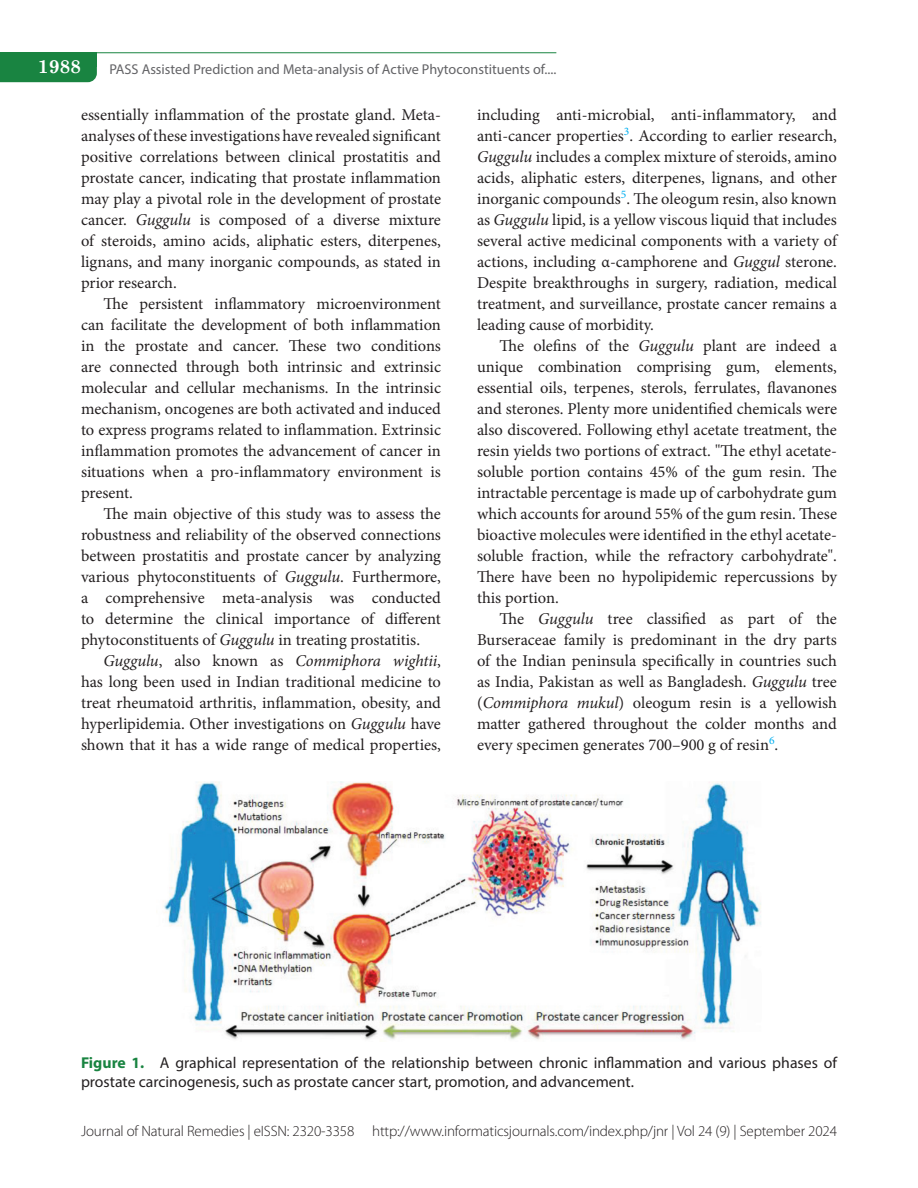
<style>
.page{position:relative;width:918px;height:1188px;background:#fff}
.page>*{position:absolute;margin:0;border:0;box-sizing:border-box;transform-origin:0 0}
.t1{font:700 18.75px "Century Schoolbook";color:#fff}
.Para_indent{font:16.5px/21px "Minion Pro";letter-spacing:-.005em;color:#231f20;text-align:justify}
.Fig_cap{font:15.75px/18.8px "Myriad Pro";color:#231f20}
.t2{font:300 15px "Myriad Pro";letter-spacing:-.01em;color:#231f20}
.t3{font:14.25px "Myriad Pro";color:#636366}
.s1{font-style:italic}
.s2{font-weight:700;color:#198441}
</style>
<div class="page">
<svg style="left:0;top:67px;width:97px;height:15px"></svg>
<div style="left:0;top:53px;width:97px;height:14px;background:#198441"></div>
<div style="left:0;top:68px;width:27px;height:14px;background:#198441"></div>
<hr style="left:0;top:52px;width:556px;height:1px;background:#198441">
<img style="left:164px;top:782px;width:597px;height:258px">
<p class="t1" style="left:38px;top:52px;width:45px">1988</p>
<p class="t3" style="left:110px;top:61px;width:448px">PASS Assisted Prediction and Meta-analysis of Active Phytoconstituents of....</p>
<p class="Para_indent" style="left:81px;top:104px;width:362px">essentially inflammation of the prostate gland. Meta&shy;analyses of these investigations have revealed significant positive correlations between clinical prostatitis and prostate cancer, indicating that prostate inflammation may play a pivotal role in the development of prostate cancer. <span class="s1">Guggulu</span> is composed of a diverse mixture of steroids, amino acids, aliphatic esters, diterpenes, lignans, and many inorganic compounds, as stated in prior research.</p>
<p class="Para_indent" style="left:81px;top:293px;width:362px;text-indent:22px">The persistent inflammatory microenvironment can facilitate the development of both inflammation in the prostate and cancer. These two conditions are connected through both intrinsic and extrinsic molecular and cellular mechanisms. In the intrinsic mechanism, oncogenes are both activated and induced to express programs related to inflammation. Extrinsic inflammation promotes the advancement of cancer in situations when a pro-inflammatory environment is present.</p>
<p class="Para_indent" style="left:81px;top:503px;width:362px;text-indent:22px">The main objective of this study was to assess the robustness and reliability of the observed connections between prostatitis and prostate cancer by analyzing various phytoconstituents of <span class="s1">Guggulu</span>. Furthermore, a comprehensive meta-analysis was conducted to determine the clinical importance of different phytoconstituents of <span class="s1">Guggulu</span> in treating prostatitis.</p>
<p class="Para_indent" style="left:81px;top:650px;width:362px;text-indent:22px"><span class="s1">Guggulu</span>, also known as <span class="s1">Commiphora wightii</span>, has long been used in Indian traditional medicine to treat rheumatoid arthritis, inflammation, obesity, and hyperlipidemia. Other investigations on <span class="s1">Guggulu</span> have shown that it has a wide range of medical properties,</p>
<p class="Para_indent" style="left:477px;top:104px;width:362px">including anti-microbial, anti-inflammatory, and anti-cancer properties<sup>3</sup>. According to earlier research, <span class="s1">Guggulu</span> includes a complex mixture of steroids, amino acids, aliphatic esters, diterpenes, lignans, and other inorganic compounds<sup>5</sup>. The oleogum resin, also known as <span class="s1">Guggulu</span> lipid, is a yellow viscous liquid that includes several active medicinal components with a variety of actions, including α-camphorene and <span class="s1">Guggul</span> sterone.<br>Despite breakthroughs in surgery, radiation, medical treatment, and surveillance, prostate cancer remains a leading cause of morbidity.</p>
<p class="Para_indent" style="left:477px;top:335px;width:362px;text-indent:22px">The olefins of the <span class="s1">Guggulu</span> plant are indeed a unique combination comprising gum, elements, essential oils, terpenes, sterols, ferrulates, flavanones and sterones. Plenty more unidentified chemicals were also discovered. Following ethyl acetate treatment, the resin yields two portions of extract. "The ethyl acetate&shy;soluble portion contains 45% of the gum resin. The intractable percentage is made up of carbohydrate gum which accounts for around 55% of the gum resin. These bioactive molecules were identified in the ethyl acetate&shy;soluble fraction, while the refractory carbohydrate".<br>There have been no hypolipidemic repercussions by this portion.</p>
<p class="Para_indent" style="left:477px;top:608px;width:362px;text-indent:22px">The <span class="s1">Guggulu</span> tree classified as part of the Burseraceae family is predominant in the dry parts of the Indian peninsula specifically in countries such as India, Pakistan as well as Bangladesh. <span class="s1">Guggulu</span> tree (<span class="s1">Commiphora mukul</span>) oleogum resin is a yellowish matter gathered throughout the colder months and every specimen generates 700–900 g of resin<sup>6</sup>.</p>
<p class="Fig_cap" style="left:81px;top:1053px;width:758px"><span class="s2">Figure 1.</span> A graphical representation of the relationship between chronic inflammation and various phases of prostate carcinogenesis, such as prostate cancer start, promotion, and advancement.</p>
<p class="t2" style="left:81px;top:1122px;width:758px">Journal of Natural Remedies | eISSN: 2320-3358 http://www.informaticsjournals.com/index.php/jnr | Vol 24 (9) | September 2024</p>
</div>
